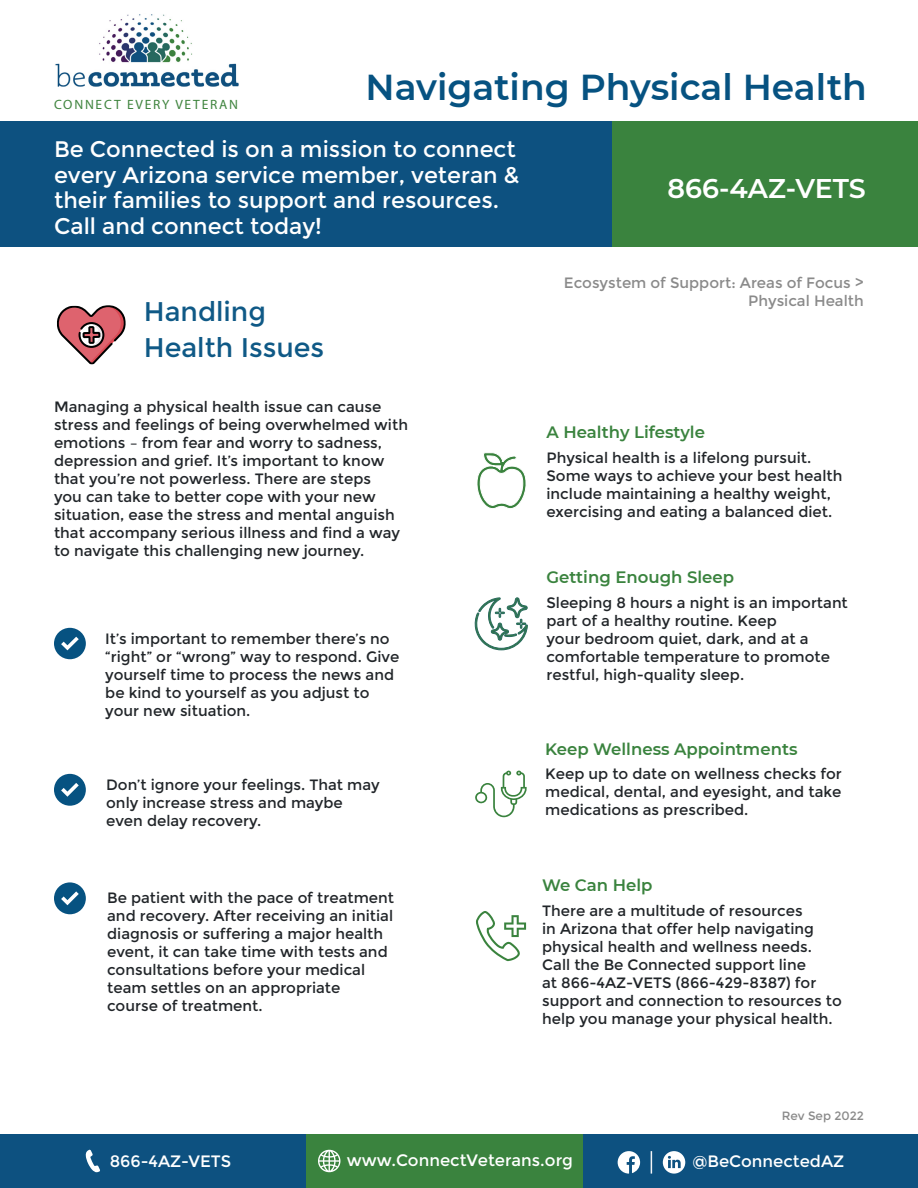
<style>
.page{position:relative;width:918px;height:1188px;background:#fff}
.page>*{position:absolute;margin:0;border:0;box-sizing:border-box;transform-origin:0 0}
.t1{font:600 36px "Montserrat";color:#065281}
.t2{font:27px/36px "Montserrat";color:#0f5986}
.t3{font:600 27px "Montserrat";color:#fff}
.Footer_Copy{font:22.5px/25.5px "Montserrat";color:#fff}
.t4{font:600 16.5px "Montserrat";color:#3a833e}
.Footer_Copy-2{font:16.5px "Montserrat";color:#fff}
.t5{font:15px/18px "Montserrat";color:#212529}
.t6{font:15px/18px "Montserrat";color:#8a8a8a;text-align:right}
.t7{font:13.5px "Myriad Pro";letter-spacing:.13em;color:#3f843e}
.t8{font:12px "Montserrat";color:#8a8a8a}
</style>
<div class="page">
<svg style="left:477px;top:452px;width:49px;height:57px"></svg>
<svg style="left:475px;top:770px;width:52px;height:47px"></svg>
<svg style="left:476px;top:911px;width:50px;height:50px"></svg>
<svg style="left:54px;top:628px;width:32px;height:31px"></svg>
<svg style="left:54px;top:774px;width:32px;height:32px"></svg>
<svg style="left:54px;top:882px;width:32px;height:32px"></svg>
<svg style="left:475px;top:597px;width:53px;height:53px"></svg>
<svg style="left:57px;top:305px;width:69px;height:60px"></svg>
<div style="left:306px;top:1134px;width:306px;height:54px;background:#3a833e"></div>
<div style="left:0;top:1134px;width:306px;height:54px;background:#0d5180"></div>
<div style="left:583px;top:1134px;width:335px;height:54px;background:#0d5180"></div>
<svg style="left:86px;top:1150px;width:14px;height:22px"></svg>
<svg style="left:318px;top:1150px;width:22px;height:22px"></svg>
<svg style="left:618px;top:1151px;width:22px;height:23px"></svg>
<svg style="left:663px;top:1151px;width:22px;height:23px"></svg>
<svg style="left:651px;top:1151px;width:1px;height:23px"></svg>
<div style="left:0;top:122px;width:612px;height:126px;background:#0d5180"></div>
<div style="left:612px;top:122px;width:306px;height:126px;background:#3a833e"></div>
<img style="left:55px;top:14px;width:184px;height:73px">
<p class="t7" style="left:54px;top:96px;width:186px">CONNECT EVERY VETERAN</p>
<p class="t1" style="left:366px;top:62px;width:503px">Navigating Physical Health</p>
<p class="Footer_Copy" style="left:54px;top:137px;width:467px">Be Connected is on a mission to connect every Arizona service member, veteran &amp; their families to support and resources.<br>Call and connect today!</p>
<p class="t2" style="left:144px;top:294px;width:182px">Handling<br>Health Issues</p>
<p class="t5" style="left:54px;top:398px;width:356px">Managing a physical health issue can cause stress and feelings of being overwhelmed with emotions – from fear and worry to sadness, depression and grief. It’s important to know that you’re not powerless. There are steps<br>you can take to better cope with your new situation, ease the stress and mental anguish that accompany serious illness and find a way to navigate this challenging new journey.</p>
<p class="t5" style="left:105px;top:630px;width:296px">It’s important to remember there’s no “right” or “wrong” way to respond. Give yourself time to process the news and be kind to yourself as you adjust to your new situation.</p>
<p class="t5" style="left:106px;top:776px;width:275px">Don’t ignore your feelings. That may only increase stress and maybe even delay recovery.</p>
<p class="t5" style="left:107px;top:889px;width:288px">Be patient with the pace of treatment and recovery. After receiving an initial diagnosis or suffering a major health event, it can take time with tests and consultations before your medical</p>
<p class="t5" style="left:107px;top:979px;width:235px">team settles on an appropriate</p>
<p class="t5" style="left:107px;top:997px;width:157px">course of treatment.</p>
<p class="t3" style="left:668px;top:169px;width:200px">866-4AZ-VETS</p>
<p class="t6" style="left:564px;top:274px;width:301px">Ecosystem of Support: Areas of Focus &gt;<br>Physical Health</p>
<p class="t4" style="left:546px;top:420px;width:160px">A Healthy Lifestyle</p>
<p class="t5" style="left:546px;top:449px;width:298px">Physical health is a lifelong pursuit.<br>Some ways to achieve your best health include maintaining a healthy weight, exercising and eating a balanced diet.</p>
<p class="t4" style="left:546px;top:566px;width:189px">Getting Enough Sleep</p>
<p class="t5" style="left:546px;top:594px;width:303px">Sleeping 8 hours a night is an important part of a healthy routine. Keep<br>your bedroom quiet, dark, and at a comfortable temperature to promote restful, high-quality sleep.</p>
<p class="t4" style="left:545px;top:737px;width:254px">Keep Wellness Appointments</p>
<p class="t5" style="left:545px;top:765px;width:298px;text-align:justify">Keep up to date on wellness checks for medical, dental, and eyesight, and take medications as prescribed.</p>
<p class="t4" style="left:542px;top:874px;width:112px">We Can Help</p>
<p class="t5" style="left:542px;top:902px;width:301px">There are a multitude of resources<br>in Arizona that offer help navigating physical health and wellness needs.<br>Call the Be Connected support line<br>at 866-4AZ-VETS (866-429-8387) for support and connection to resources to help you manage your physical health.</p>
<p class="t8" style="left:782px;top:1109px;width:84px">Rev Sep 2022</p>
<p class="Footer_Copy-2" style="left:110px;top:1152px;width:123px">866-4AZ-VETS</p>
<p class="Footer_Copy-2" style="left:347px;top:1151px;width:228px">www.ConnectVeterans.org</p>
<p class="Footer_Copy-2" style="left:692px;top:1152px;width:153px">@BeConnectedAZ</p>
</div>
